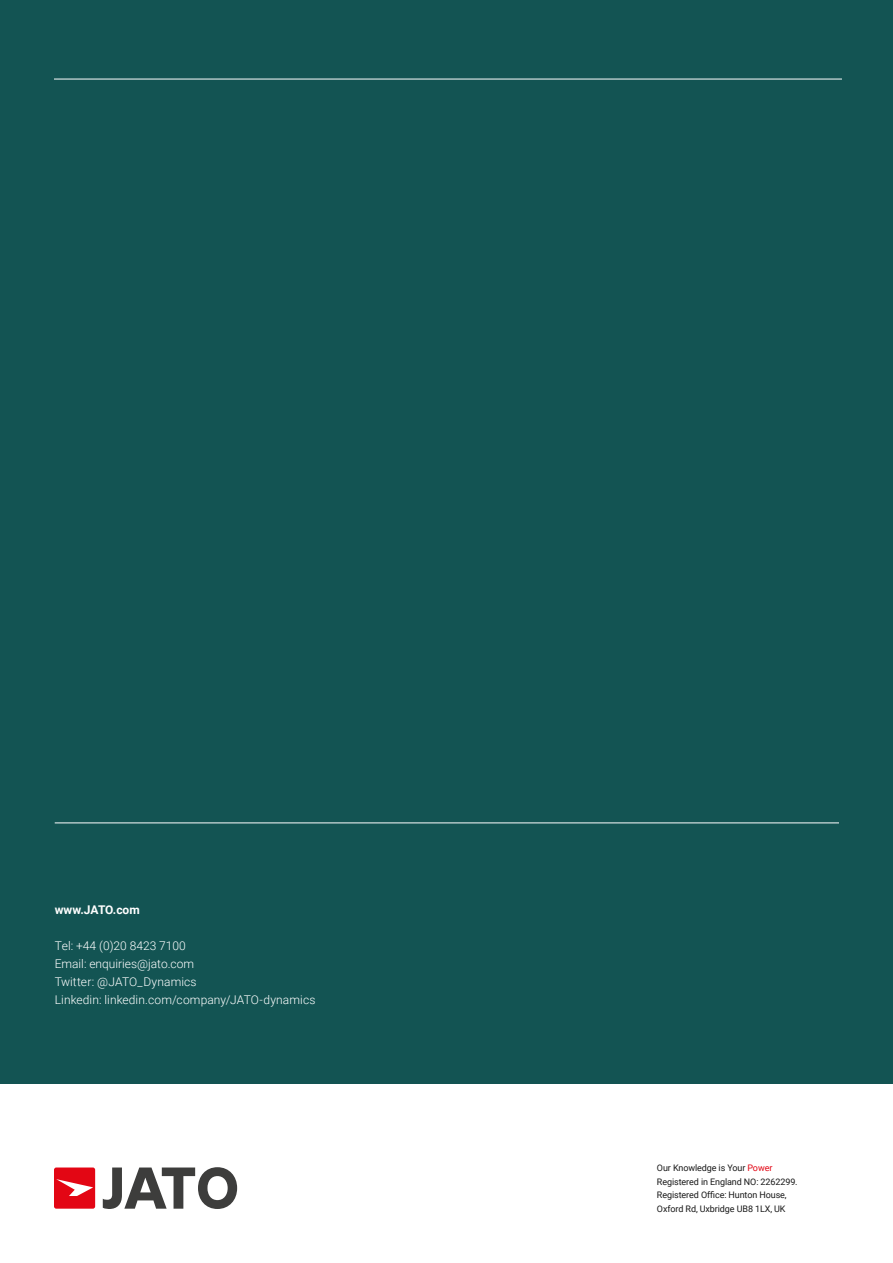
<style>
.page{position:relative;width:893px;height:1263px;background:#fff}
.page>*{position:absolute;margin:0;border:0;box-sizing:border-box;transform-origin:0 0}
.H2_Regular_heading{font:300 12px/18px "Roboto";letter-spacing:.005em;color:#fff}
.t1{font:700 12px "Roboto";color:#fff}
.t2{font:9px/13.5px "Roboto";letter-spacing:-.01em;color:#191919}
.s1{color:#e30614}
</style>
<div class="page">
<div style="left:0;top:0;width:893px;height:1083px;background:#135453"></div>
<svg style="left:103px;top:1167px;width:134px;height:42px"></svg>
<div style="left:54px;top:1167px;width:41px;height:42px;background:#e30614;border-radius:2px"></div>
<svg style="left:56px;top:1179px;width:37px;height:17px"></svg>
<hr style="left:55px;top:822px;width:784px;height:1px;background:#fff">
<hr style="left:54px;top:79px;width:788px;height:1px;background:#fff">
<p class="t1" style="left:55px;top:902px;width:87px">www.JATO.com</p>
<p class="H2_Regular_heading" style="left:55px;top:937px;width:141px">Tel: +44 (0)20 8423 7100<br>Email: enquiries@jato.com</p>
<p class="H2_Regular_heading" style="left:55px;top:973px;width:262px">Twitter: @JATO_Dynamics<br>Linkedin: linkedin.com/company/JATO-dynamics</p>
<p class="t2" style="left:657px;top:1161px;width:142px">Our Knowledge is Your <span class="s1">Power<br></span>Registered in England NO: 2262299.<br>Registered Office: Hunton House,<br>Oxford Rd, Uxbridge UB8 1LX, UK</p>
</div>
